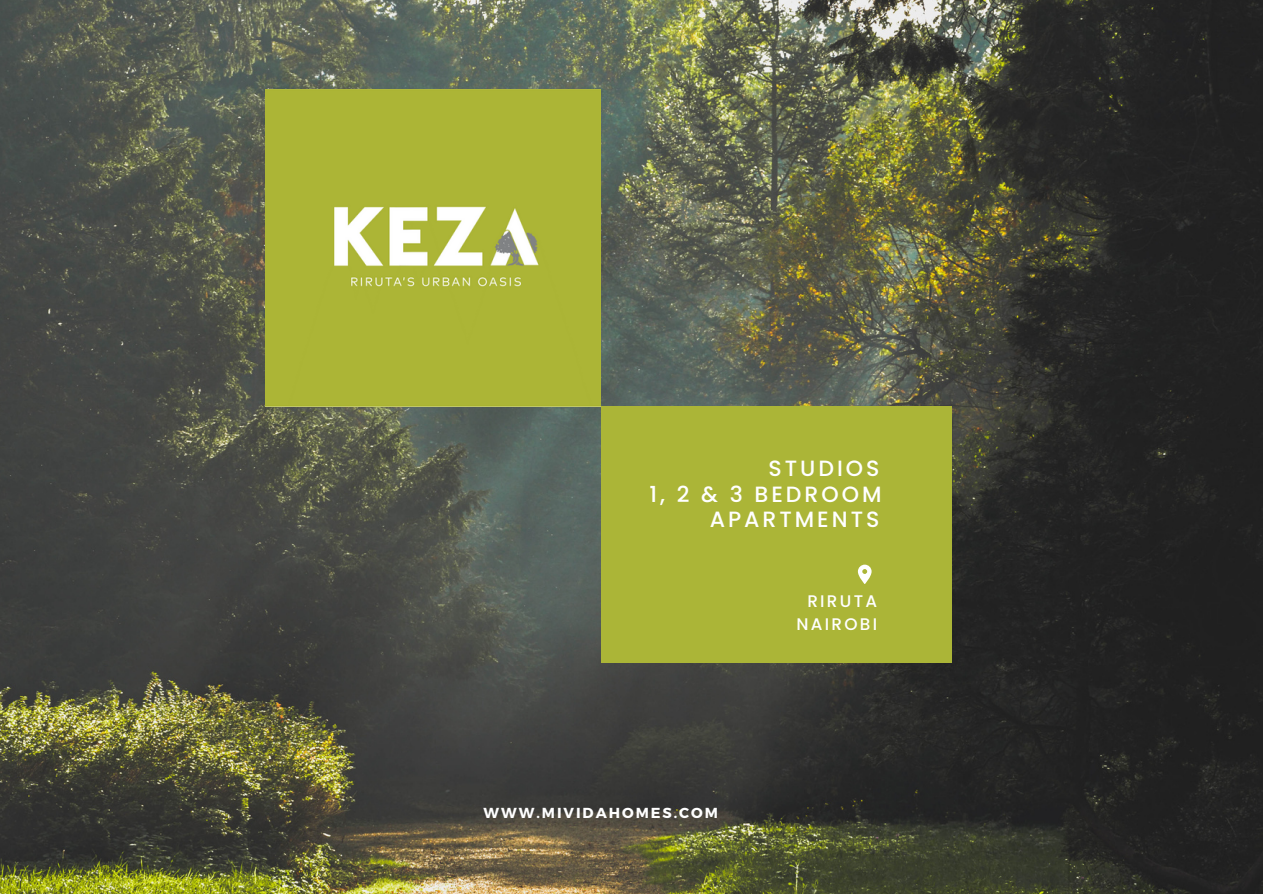
<style>
.page{position:relative;width:1263px;height:894px;background:#fff}
.page>*{position:absolute;margin:0;border:0;box-sizing:border-box;transform-origin:0 0}
.t1{font:500 22.05px/25.8px "Poppins";letter-spacing:.135em;color:#fff;text-align:right}
.t2{font:500 16.8px/23.1px "Poppins";letter-spacing:.135em;color:#fff;text-align:right}
.t3{font:700 14.55px "Montserrat";letter-spacing:.135em;color:#fff}
</style>
<div class="page">
<img style="left:0;top:0;width:1263px;height:893px">
<img style="left:265px;top:89px;width:336px;height:318px">
<div style="left:601px;top:406px;width:350px;height:257px;background:#abb537"></div>
<svg style="left:858px;top:564px;width:13px;height:19px"></svg>
<p class="t1" style="left:768px;top:455px;width:112px">STUDIOS</p>
<p class="t1" style="left:649px;top:481px;width:234px">1, 2 &amp; 3 BEDROOM<br>APARTMENTS</p>
<p class="t3" style="left:484px;top:803px;width:236px">WWW.MIVIDAHOMES.COM</p>
<p class="t2" style="left:796px;top:589px;width:82px">RIRUTA<br>NAIROBI</p>
</div>
